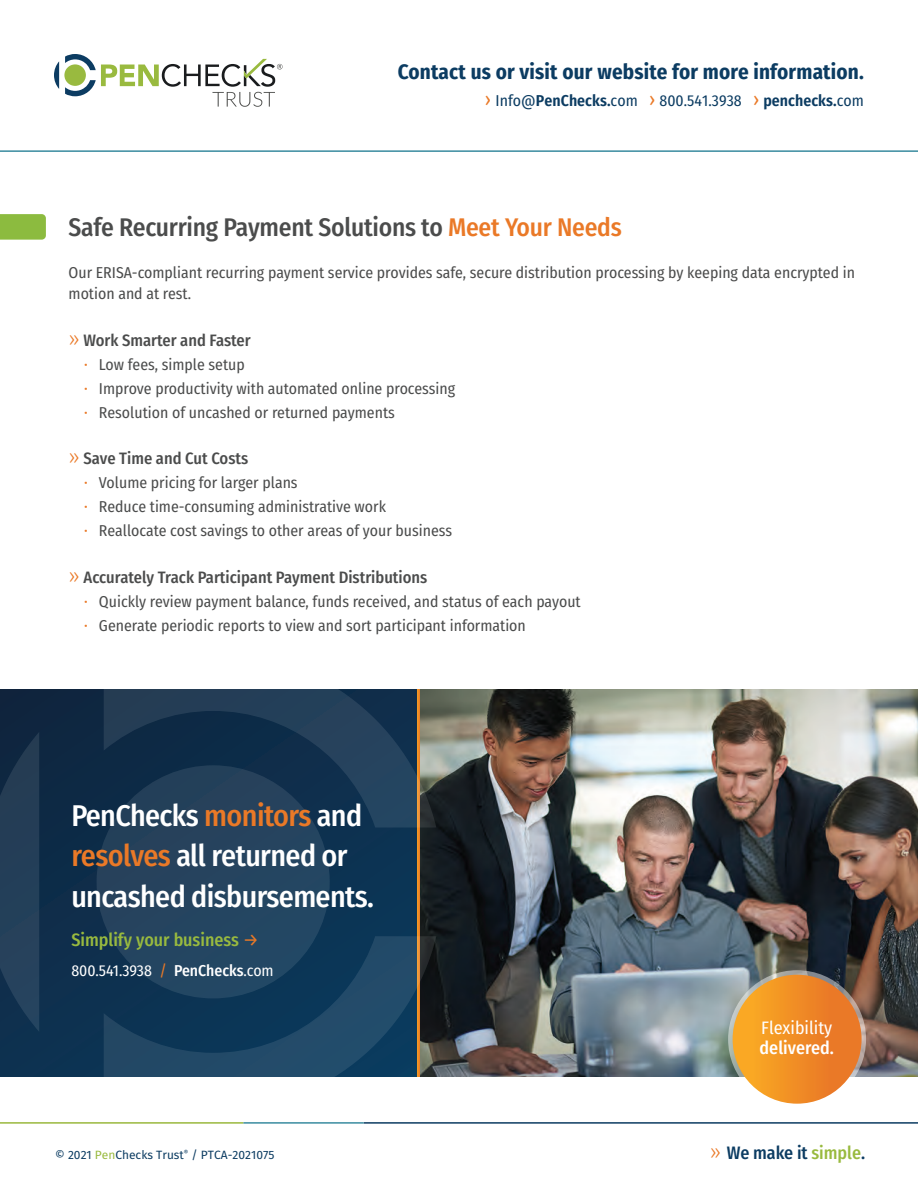
<style>
.page{position:relative;width:918px;height:1188px;background:#fff}
.page>*{position:absolute;margin:0;border:0;box-sizing:border-box;transform-origin:0 0}
.t1{font:500 30px/40.5px "Fira Sans Condensed";letter-spacing:-.02em;color:#fff}
.t2{font:500 25.5px "Fira Sans Condensed";letter-spacing:-.01em;color:#4b4c4c}
.t3{font:700 21px "Fira Sans Condensed";letter-spacing:.01em;color:#0c3c62}
.t4{font:500 18px "Fira Sans Condensed";color:#99ba3f}
.t5{font:500 18px "Fira Sans Condensed";letter-spacing:-.005em;color:#0c3c62}
.t6{font:18px "Fira Sans Condensed";color:#fff}
.t7{font:500 18px "Fira Sans Condensed";color:#fff}
.t8{font:500 16.5px "Fira Sans Condensed";color:#4b4c4c}
.t9{font:15.75px/21px "Fira Sans Condensed";color:#4b4c4c}
.t10{font:15.75px "Fira Sans Condensed";letter-spacing:.005em;color:#0c3c62}
.t11{font:15.75px "Fira Sans Condensed";color:#fff}
.t12{font:12px "Fira Sans";color:#0c3c62}
.s1{font-size:19.5px;color:#ea7927}
.s2{font-weight:600}
.s3{color:#ea7927}
.s4{font-family:"Fira Sans";font-weight:300;font-size:21px;color:#ea7927}
.s5{font-family:"Fira Sans";font-weight:300;font-size:15px;color:#ea7927}
.s6{font-weight:400;color:#ea7927}
.s7{font-weight:500}
.s8{color:#99ba3f}
</style>
<div class="page">
<hr style="left:0;top:150px;width:918px;height:2px;background:#398b9f">
<svg style="left:54px;top:61px;width:5px;height:28px"></svg>
<svg style="left:65px;top:54px;width:218px;height:53px"></svg>
<img style="left:436px;top:690px;width:482px;height:387px">
<svg style="left:0;top:689px;width:436px;height:388px;background:#1b3a55"></svg>
<svg style="left:728px;top:970px;width:138px;height:138px"></svg>
<div style="left:733px;top:975px;width:129px;height:129px;background:linear-gradient(to right,#fbac22,#e6712a);border-radius:64px"></div>
<svg style="left:0;top:214px;width:46px;height:26px"></svg>
<hr style="left:364px;top:1122px;width:554px;height:2px;background:#0b3b61">
<hr style="left:243px;top:1122px;width:121px;height:2px;background:#398b9f">
<hr style="left:0;top:1122px;width:243px;height:2px;background:#99b83c">
<h3 class="t3" style="left:398px;top:54px;width:468px">Contact us or visit our website for more information.</h3>
<p class="t10" style="left:485px;top:88px;width:381px"><span class="s1">›</span> Info@<span class="s2">PenChecks.</span>com <span class="s1">›</span> 800.541.3938 <span class="s1">›</span> <span class="s2">penchecks.</span>com</p>
<h2 class="t2" style="left:69px;top:207px;width:555px">Safe Recurring Payment Solutions to <span class="s3">Meet Your Needs</span></h2>
<p class="t9" style="left:69px;top:262px;width:788px">Our ERISA-compliant recurring payment service provides safe, secure distribution processing by keeping data encrypted in motion and at rest.</p>
<p class="t8" style="left:69px;top:327px;width:184px"><span class="s4">»</span> Work Smarter and Faster</p>
<p class="t9" style="left:84px;top:353px;width:163px"><span class="s5">•</span> Low fees, simple setup</p>
<p class="t9" style="left:84px;top:377px;width:373px"><span class="s5">•</span> Improve productivity with automated online processing</p>
<p class="t9" style="left:84px;top:401px;width:313px"><span class="s5">•</span> Resolution of uncashed or returned payments</p>
<p class="t8" style="left:69px;top:445px;width:181px"><span class="s4">»</span> Save Time and Cut Costs</p>
<p class="t9" style="left:84px;top:472px;width:215px"><span class="s5">•</span> Volume pricing for larger plans</p>
<p class="t9" style="left:84px;top:496px;width:304px"><span class="s5">•</span> Reduce time-consuming administrative work</p>
<p class="t9" style="left:84px;top:520px;width:370px"><span class="s5">•</span> Reallocate cost savings to other areas of your business</p>
<p class="t8" style="left:69px;top:564px;width:360px"><span class="s4">»</span> Accurately Track Participant Payment Distributions</p>
<p class="t9" style="left:84px;top:590px;width:499px"><span class="s5">•</span> Quickly review payment balance, funds received, and status of each payout</p>
<p class="t9" style="left:84px;top:614px;width:444px"><span class="s5">•</span> Generate periodic reports to view and sort participant information</p>
<h1 class="t1" style="left:71px;top:793px;width:304px">PenChecks <span class="s3">monitors</span> and <span class="s3">resolves</span> all returned or uncashed disbursements.</h1>
<p class="t4" style="left:71px;top:925px;width:189px">Simplify your business <span class="s6">→</span></p>
<p class="t11" style="left:71px;top:958px;width:204px">800.541.3938 <span class="s3">/</span> <span class="s7">PenChecks</span>.com</p>
<p class="t6" style="left:761px;top:1014px;width:73px">Flexibility</p>
<p class="t7" style="left:760px;top:1033px;width:76px">delivered.</p>
<p class="t12" style="left:55px;top:1146px;width:221px">© 2021 <span class="s8">Pen</span>Checks Trust<sup>®</sup> / PTCA-2021075</p>
<p class="t5" style="left:710px;top:1138px;width:157px"><span class="s4">»</span> We make it <span class="s8">simple</span>.</p>
</div>
